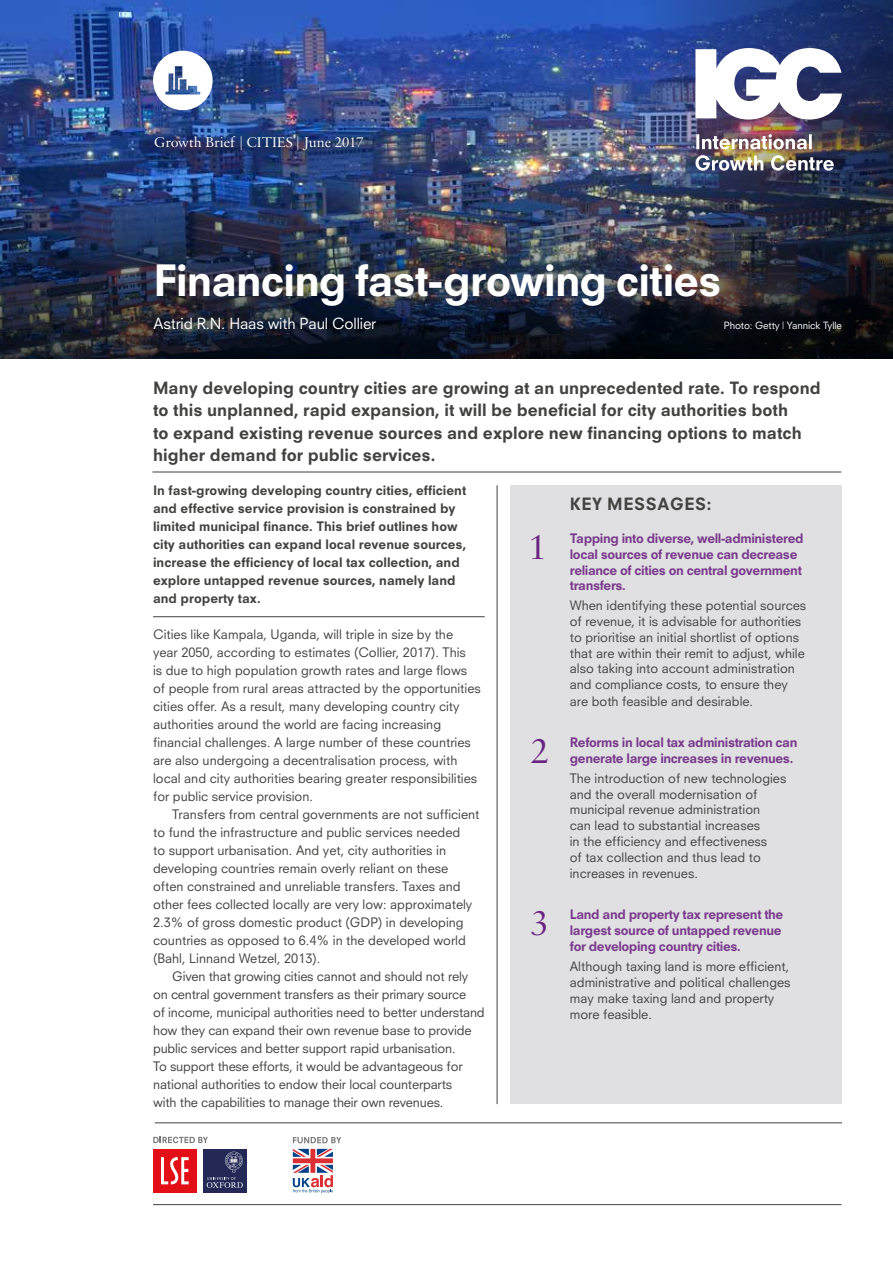
<style>
.page{position:relative;width:893px;height:1263px;background:#fff}
.page>*{position:absolute;margin:0;border:0;box-sizing:border-box;transform-origin:0 0}
.Title{font:800 42px "Neuzeit SLT Std";letter-spacing:-.02em;color:#fff}
.Key_Messages_head{font:37.05px "Sabon MT Std";color:#6a2481}
.Standfirst{font:800 16.5px/22.5px "Neuzeit SLT Std";color:#424241}
.Key_messages{font:800 16.5px "Neuzeit SLT Std";letter-spacing:.04em;color:#424241}
.Authors{font:15px "Neuzeit SLT Std";letter-spacing:-.01em;color:#fff}
.t1{font:15px "Sabon MT Std";color:#fff}
.Body{font:12.75px/18px "Neuzeit SLT Std";letter-spacing:-.01em;color:#424241}
.Key_messages_text{font:12.75px/15.9px "Neuzeit SLT Std";color:#424241}
.Body_fullout{font:12.75px/18px "Neuzeit SLT Std";color:#424241}
.First_Paragraph{font:800 12.75px/18px "Neuzeit SLT Std";color:#424241}
.Key_Messages_head-2{font:800 12.75px/15.8px "Neuzeit SLT Std";letter-spacing:-.03em;color:#793a8c}
.Authors-2{font:9.75px "Neuzeit SLT Std";letter-spacing:-.01em;color:#fff}
</style>
<div class="page">
<img style="left:0;top:0;width:893px;height:358px">
<div style="left:153px;top:134px;width:224px;height:29px;background:#000;opacity:.75"></div>
<svg style="left:695px;top:48px;width:147px;height:72px"></svg>
<img style="left:695px;top:155px;width:139px;height:16px">
<img style="left:696px;top:134px;width:116px;height:15px">
<hr style="left:153px;top:1204px;width:688px;height:1px;background:#424241">
<hr style="left:497px;top:485px;width:1px;height:619px;background:#424241">
<hr style="left:152px;top:472px;width:689px;height:1px;background:#424241">
<hr style="left:153px;top:616px;width:332px;height:1px;background:#424241">
<hr style="left:155px;top:1122px;width:687px;height:1px;background:#424241">
<svg style="left:153px;top:1137px;width:55px;height:6px"></svg>
<div style="left:153px;top:1149px;width:44px;height:43px;background:#e30f17"></div>
<svg style="left:161px;top:1157px;width:28px;height:27px"></svg>
<svg style="left:293px;top:1137px;width:48px;height:6px"></svg>
<div style="left:203px;top:1149px;width:44px;height:43px;background:#232856"></div>
<svg style="left:207px;top:1152px;width:36px;height:36px"></svg>
<svg style="left:293px;top:1149px;width:40px;height:44px"></svg>
<div style="left:510px;top:485px;width:332px;height:619px;background:#e0e0e2"></div>
<svg style="left:153px;top:51px;width:60px;height:59px"></svg>
<p class="t1" style="left:154px;top:133px;width:211px">Growth Brief | CITIES | June 2017</p>
<p class="Title" style="left:154px;top:254px;width:569px">Financing fast-growing cities</p>
<p class="Authors" style="left:154px;top:315px;width:224px">Astrid R.N. Haas with Paul Collier</p>
<p class="Authors-2" style="left:724px;top:319px;width:120px">Photo: Getty | Yannick Tylle</p>
<p class="Standfirst" style="left:153px;top:376px;width:669px">Many developing country cities are growing at an unprecedented rate. To respond to this unplanned, rapid expansion, it will be beneficial for city authorities both<br>to expand existing revenue sources and explore new financing options to match higher demand for public services.</p>
<p class="First_Paragraph" style="left:153px;top:481px;width:315px">In fast-growing developing country cities, efficient and effective service provision is constrained by limited municipal finance. This brief outlines how city authorities can expand local revenue sources, increase the efficiency of local tax collection, and explore untapped revenue sources, namely land and property tax.</p>
<p class="Body_fullout" style="left:153px;top:625px;width:329px">Cities like Kampala, Uganda, will triple in size by the year 2050, according to estimates (Collier, 2017). This<br>is due to high population growth rates and large flows of people from rural areas attracted by the opportunities cities offer. As a result, many developing country city authorities around the world are facing increasing financial challenges. A large number of these countries are also undergoing a decentralisation process, with local and city authorities bearing greater responsibilities for public service provision.</p>
<p class="Body" style="left:153px;top:805px;width:328px;text-indent:19px">Transfers from central governments are not sufficient to fund the infrastructure and public services needed<br>to support urbanisation. And yet, city authorities in developing countries remain overly reliant on these often constrained and unreliable transfers. Taxes and other fees collected locally are very low: approximately 2.3% of gross domestic product (GDP) in developing countries as opposed to 6.4% in the developed world (Bahl, Linnand Wetzel, 2013).</p>
<p class="Body" style="left:153px;top:967px;width:333px;text-indent:19px">Given that growing cities cannot and should not rely on central government transfers as their primary source<br>of income, municipal authorities need to better understand how they can expand their own revenue base to provide public services and better support rapid urbanisation.<br>To support these efforts, it would be advantageous for national authorities to endow their local counterparts<br>with the capabilities to manage their own revenues.</p>
<p class="Key_messages" style="left:570px;top:494px;width:143px">KEY MESSAGES:</p>
<p class="Key_Messages_head" style="left:529px;top:524px;width:19px">1</p>
<p class="Key_Messages_head-2" style="left:570px;top:530px;width:235px">Tapping into diverse, well-administered local sources of revenue can decrease reliance of cities on central government transfers.</p>
<p class="Key_messages_text" style="left:570px;top:598px;width:238px">When identifying these potential sources of revenue, it is advisable for authorities to prioritise an initial shortlist of options that are within their remit to adjust, while also taking into account administration and compliance costs, to ensure they are both feasible and desirable.</p>
<p class="Key_Messages_head" style="left:531px;top:728px;width:19px">2</p>
<p class="Key_Messages_head-2" style="left:570px;top:734px;width:229px">Reforms in local tax administration can generate large increases in revenues.</p>
<p class="Key_messages_text" style="left:570px;top:770px;width:218px">The introduction of new technologies and the overall modernisation of municipal revenue administration<br>can lead to substantial increases<br>in the efficiency and effectiveness<br>of tax collection and thus lead to increases in revenues.</p>
<p class="Key_Messages_head" style="left:531px;top:900px;width:19px">3</p>
<p class="Key_Messages_head-2" style="left:570px;top:907px;width:215px">Land and property tax represent the largest source of untapped revenue for developing country cities.</p>
<p class="Key_messages_text" style="left:570px;top:958px;width:222px">Although taxing land is more efficient, administrative and political challenges may make taxing land and property more feasible.</p>
</div>
